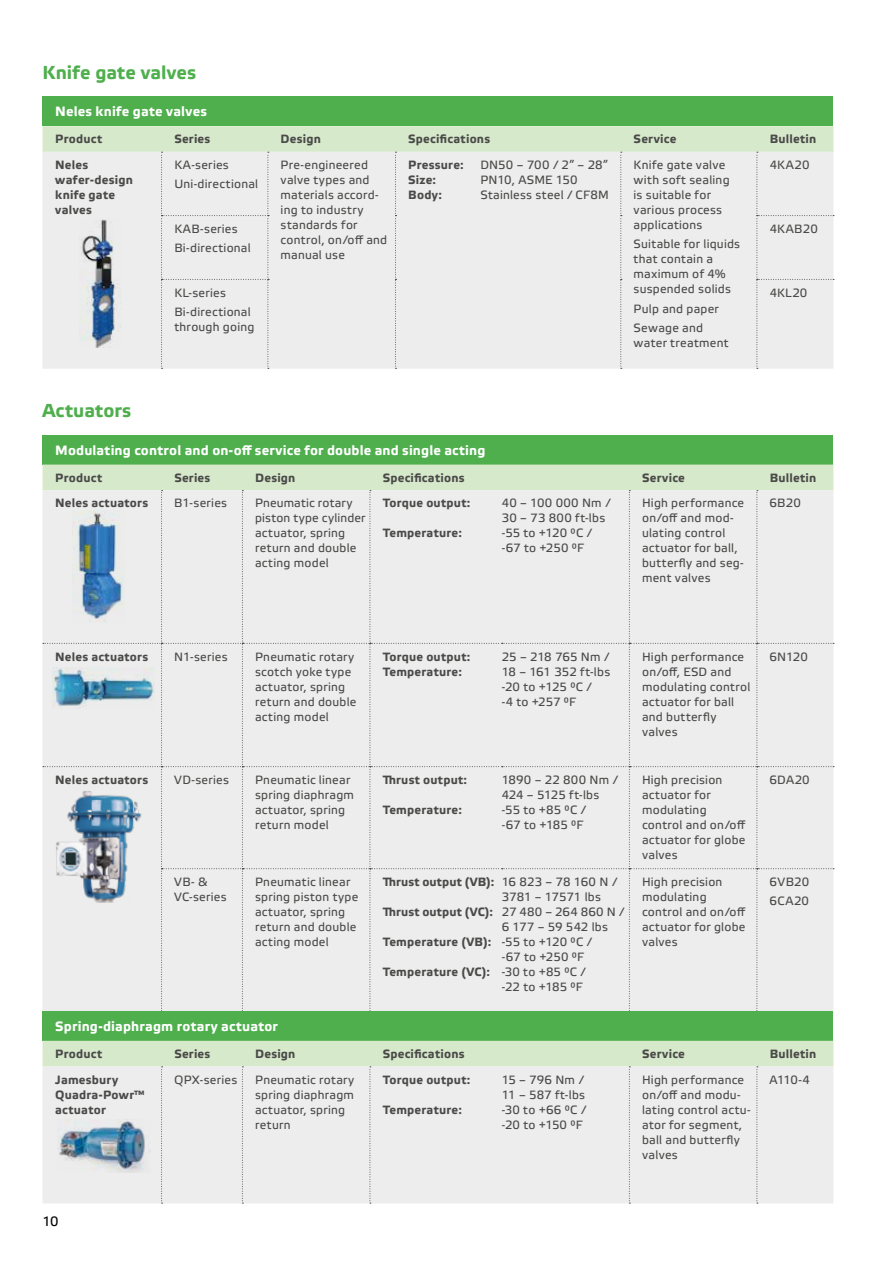
<style>
.page{position:relative;width:893px;height:1263px;background:#fff}
.page>*{position:absolute;margin:0;border:0;box-sizing:border-box;transform-origin:0 0}
.t1{font:700 18.75px "Etelka Text Pro";letter-spacing:.01em;color:#4faf4d}
.t2{font:700 13.5px "Etelka Text Pro";letter-spacing:.01em;color:#fff}
.t3{font:13.5px "Etelka Text Pro";color:#000}
.t4{font:12px/15px "Etelka Text Pro";letter-spacing:.02em;color:#4a4a49}
.t5{font:700 12px/15px "Etelka Text Pro";letter-spacing:.015em;color:#4a4a49}
.t6{font:12px/15px "Etelka Text Pro";color:#4a4a49}
</style>
<div class="page">
<div style="left:43px;top:435px;width:790px;height:30px;background:#4faf4d"></div>
<div style="left:43px;top:465px;width:791px;height:546px;background:#ededed"></div>
<div style="left:43px;top:1011px;width:790px;height:30px;background:#4faf4d"></div>
<svg style="left:43px;top:1041px;width:790px;height:163px;background:#e9ece7"></svg>
<div style="left:43px;top:96px;width:790px;height:30px;background:#4faf4d"></div>
<svg style="left:43px;top:126px;width:791px;height:243px;background:#eaece8"></svg>
<img style="left:72px;top:511px;width:54px;height:111px">
<img style="left:52px;top:668px;width:102px;height:40px">
<img style="left:55px;top:789px;width:89px;height:114px">
<img style="left:58px;top:1120px;width:92px;height:52px">
<img style="left:80px;top:220px;width:42px;height:127px">
<h1 class="t1" style="left:43px;top:62px;width:155px">Knife gate valves</h1>
<p class="t2" style="left:55px;top:104px;width:153px">Neles knife gate valves</p>
<p class="t5" style="left:55px;top:132px;width:48px">Product</p>
<p class="t5" style="left:174px;top:132px;width:38px">Series</p>
<p class="t5" style="left:281px;top:132px;width:42px">Design</p>
<p class="t5" style="left:408px;top:132px;width:83px">Specifications</p>
<p class="t5" style="left:634px;top:132px;width:44px">Service</p>
<p class="t5" style="left:770px;top:132px;width:48px">Bulletin</p>
<p class="t5" style="left:55px;top:158px;width:79px">Neles wafer-design knife gate valves</p>
<p class="t4" style="left:174px;top:156px;width:85px;line-height:19.2px">KA-series<br>Uni-directional</p>
<p class="t4" style="left:281px;top:158px;width:108px">Pre-engineered valve types and materials accord&shy;ing to industry standards for control, on/off and manual use</p>
<p class="t5" style="left:408px;top:158px;width:57px">Pressure:<br>Size:<br>Body:</p>
<p class="t4" style="left:480px;top:158px;width:130px">DN50 – 700 / 2” – 28”<br>PN10, ASME 150<br>Stainless steel / CF8M</p>
<p class="t4" style="left:634px;top:158px;width:98px">Knife gate valve with soft sealing is suitable for various process applications</p>
<p class="t4" style="left:770px;top:158px;width:41px">4KA20</p>
<p class="t4" style="left:174px;top:220px;width:78px;line-height:19.2px">KAB-series<br>Bi-directional</p>
<p class="t4" style="left:770px;top:222px;width:50px">4KAB20</p>
<p class="t4" style="left:174px;top:284px;width:78px;line-height:19.2px">KL-series<br>Bi-directional</p>
<p class="t4" style="left:174px;top:320px;width:82px">through going</p>
<p class="t4" style="left:634px;top:237px;width:108px">Suitable for liquids that contain a maximum of 4% suspended solids</p>
<p class="t4" style="left:634px;top:299px;width:87px;line-height:19.2px">Pulp and paper<br>Sewage and</p>
<p class="t4" style="left:634px;top:336px;width:97px">water treatment</p>
<p class="t4" style="left:770px;top:286px;width:39px">4KL20</p>
<h1 class="t1" style="left:43px;top:400px;width:90px">Actuators</h1>
<p class="t2" style="left:55px;top:442px;width:432px">Modulating control and on-off service for double and single acting</p>
<p class="t5" style="left:55px;top:471px;width:48px">Product</p>
<p class="t5" style="left:174px;top:471px;width:38px">Series</p>
<p class="t5" style="left:255px;top:471px;width:42px">Design</p>
<p class="t5" style="left:383px;top:471px;width:83px">Specifications</p>
<p class="t5" style="left:642px;top:471px;width:44px">Service</p>
<p class="t5" style="left:770px;top:471px;width:48px">Bulletin</p>
<p class="t5" style="left:55px;top:496px;width:95px">Neles actuators</p>
<p class="t4" style="left:174px;top:496px;width:54px">B1-series</p>
<p class="t4" style="left:255px;top:496px;width:112px">Pneumatic rotary piston type cylinder actuator, spring return and double acting model</p>
<p class="t5" style="left:383px;top:496px;width:89px">Torque output:</p>
<p class="t4" style="left:502px;top:496px;width:110px">40 – 100 000 Nm /<br>30 – 73 800 ft-lbs -55 to +120 °C / -67 to +250 °F</p>
<p class="t4" style="left:642px;top:496px;width:104px">High performance on/off and mod&shy;ulating control actuator for ball, butterfly and seg&shy;ment valves</p>
<p class="t4" style="left:770px;top:496px;width:33px">6B20</p>
<p class="t5" style="left:383px;top:526px;width:81px">Temperature:</p>
<p class="t5" style="left:55px;top:649px;width:95px">Neles actuators</p>
<p class="t4" style="left:174px;top:650px;width:55px">N1-series</p>
<p class="t4" style="left:255px;top:650px;width:103px">Pneumatic rotary scotch yoke type actuator, spring return and double acting model</p>
<p class="t5" style="left:383px;top:649px;width:89px">Torque output:<br>Temperature:</p>
<p class="t6" style="left:502px;top:650px;width:110px">25 – 218 765 Nm /<br>18 – 161 352 ft-lbs -20 to +125 °C /<br>-4 to +257 °F</p>
<p class="t4" style="left:642px;top:650px;width:110px">High performance on/off, ESD and modulating control actuator for ball and butterfly valves</p>
<p class="t4" style="left:770px;top:650px;width:40px">6N120</p>
<p class="t5" style="left:55px;top:773px;width:95px">Neles actuators</p>
<p class="t4" style="left:174px;top:773px;width:56px">VD-series</p>
<p class="t4" style="left:255px;top:773px;width:100px">Pneumatic linear spring diaphragm actuator, spring return model</p>
<p class="t5" style="left:383px;top:773px;width:86px">Thrust output:</p>
<p class="t4" style="left:502px;top:773px;width:118px">1890 – 22 800 Nm /<br>424 – 5125 ft-lbs -55 to +85 °C /<br>-67 to +185 °F</p>
<p class="t4" style="left:642px;top:773px;width:105px">High precision actuator for modulating control and on/off actuator for globe valves</p>
<p class="t4" style="left:770px;top:773px;width:42px">6DA20</p>
<p class="t5" style="left:383px;top:803px;width:81px">Temperature:</p>
<p class="t4" style="left:174px;top:875px;width:54px">VB- &amp;<br>VC-series</p>
<p class="t4" style="left:255px;top:875px;width:105px">Pneumatic linear spring piston type actuator, spring return and double acting model</p>
<p class="t5" style="left:383px;top:875px;width:113px">Thrust output (VB):</p>
<p class="t5" style="left:383px;top:905px;width:112px">Thrust output (VC):</p>
<p class="t5" style="left:383px;top:935px;width:110px">Temperature (VB):</p>
<p class="t5" style="left:383px;top:965px;width:109px">Temperature (VC):</p>
<p class="t4" style="left:502px;top:875px;width:124px">16 823 – 78 160 N /<br>3781 – 17571 lbs<br>27 480 – 264 860 N /<br>6 177 – 59 542 lbs -55 to +120 °C /<br>-67 to +250 °F<br>-30 to +85 °C /<br>-22 to +185 °F</p>
<p class="t4" style="left:642px;top:875px;width:105px">High precision modulating control and on/off actuator for globe valves</p>
<p class="t4" style="left:770px;top:873px;width:41px;line-height:19.2px">6VB20<br>6CA20</p>
<p class="t2" style="left:55px;top:1019px;width:224px">Spring-diaphragm rotary actuator</p>
<p class="t5" style="left:55px;top:1047px;width:48px">Product</p>
<p class="t5" style="left:174px;top:1047px;width:38px">Series</p>
<p class="t5" style="left:255px;top:1047px;width:42px">Design</p>
<p class="t5" style="left:383px;top:1047px;width:83px">Specifications</p>
<p class="t5" style="left:642px;top:1047px;width:44px">Service</p>
<p class="t5" style="left:770px;top:1047px;width:48px">Bulletin</p>
<p class="t5" style="left:55px;top:1072px;width:91px">Jamesbury<br>Quadra-Powr™ actuator</p>
<p class="t4" style="left:174px;top:1073px;width:65px">QPX-series</p>
<p class="t4" style="left:255px;top:1073px;width:101px">Pneumatic rotary spring diaphragm actuator, spring return</p>
<p class="t5" style="left:383px;top:1072px;width:89px">Torque output:</p>
<p class="t4" style="left:502px;top:1073px;width:86px">15 – 796 Nm /<br>11 – 587 ft-lbs -30 to +66 °C / -20 to +150 °F</p>
<p class="t4" style="left:642px;top:1073px;width:110px">High performance on/off and modu&shy;lating control actu&shy;ator for segment, ball and butterfly valves</p>
<p class="t4" style="left:770px;top:1073px;width:42px">A110-4</p>
<p class="t5" style="left:383px;top:1102px;width:81px">Temperature:</p>
<p class="t3" style="left:43px;top:1214px;width:18px">10</p>
</div>
